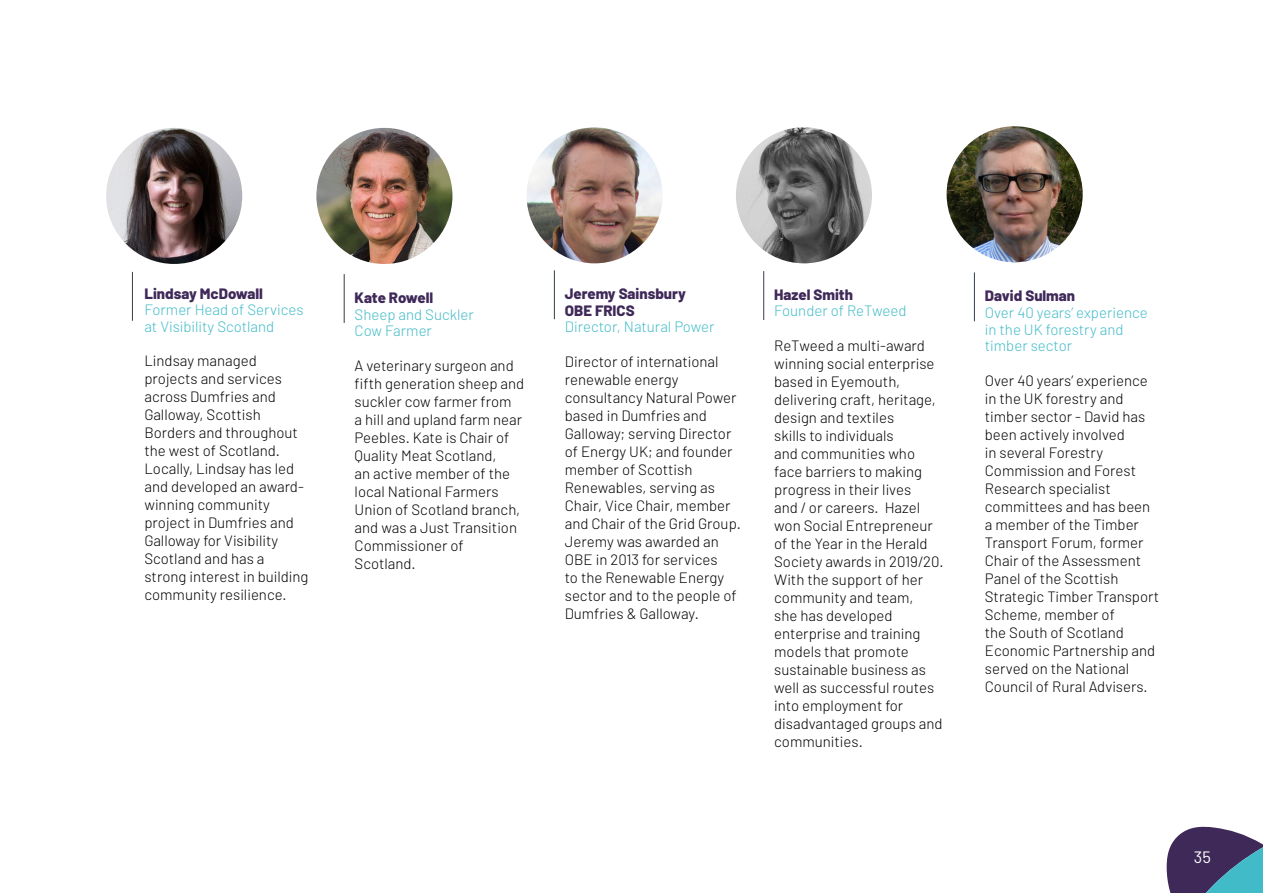
<style>
.page{position:relative;width:1263px;height:893px;background:#fff}
.page>*{position:absolute;margin:0;border:0;box-sizing:border-box;transform-origin:0 0}
.t1{font:16.5px "Barlow";color:#fff}
.t2{font:300 15px/18px "Barlow";color:#000}
.t3{font:300 15px/16.5px "Barlow";color:#42bbc8}
.t4{font:800 15px/16.5px "Barlow";color:#3f2958}
</style>
<div class="page">
<svg style="left:1167px;top:826px;width:96px;height:67px;background:#556284"></svg>
<img style="left:946px;top:126px;width:137px;height:136px;border-radius:68px">
<img style="left:736px;top:127px;width:136px;height:136px;border-radius:68px">
<img style="left:526px;top:127px;width:137px;height:136px;border-radius:68px">
<hr style="left:554px;top:270px;width:1px;height:49px;background:#333e48">
<hr style="left:763px;top:271px;width:1px;height:49px;background:#333e48">
<hr style="left:974px;top:272px;width:1px;height:49px;background:#333e48">
<img style="left:316px;top:128px;width:136px;height:136px;border-radius:68px">
<hr style="left:344px;top:274px;width:1px;height:49px;background:#333e48">
<img style="left:106px;top:128px;width:136px;height:136px;border-radius:68px">
<hr style="left:132px;top:272px;width:1px;height:49px;background:#333e48">
<p class="t4" style="left:144px;top:284px;width:120px">Lindsay McDowall</p>
<p class="t3" style="left:144px;top:301px;width:161px">Former Head of Services at Visibility Scotland</p>
<p class="t2" style="left:144px;top:352px;width:166px">Lindsay managed projects and services across Dumfries and<br>Galloway, Scottish<br>Borders and throughout the west of Scotland.<br>Locally, Lindsay has led and developed an award&shy;winning community project in Dumfries and<br>Galloway for Visibility<br>Scotland and has a strong interest in building community resilience.</p>
<p class="t4" style="left:355px;top:288px;width:80px">Kate Rowell</p>
<p class="t3" style="left:355px;top:306px;width:121px">Sheep and Suckler<br>Cow Farmer</p>
<p class="t2" style="left:355px;top:356px;width:171px">A veterinary surgeon and fifth generation sheep and suckler cow farmer from<br>a hill and upland farm near<br>Peebles. Kate is Chair of<br>Quality Meat Scotland,<br>an active member of the local National Farmers<br>Union of Scotland branch, and was a Just Transition<br>Commissioner of<br>Scotland.</p>
<p class="t4" style="left:565px;top:285px;width:123px">Jeremy Sainsbury<br>OBE FRICS</p>
<p class="t3" style="left:565px;top:318px;width:151px">Director, Natural Power</p>
<p class="t2" style="left:565px;top:352px;width:178px">Director of international renewable energy consultancy Natural Power based in Dumfries and<br>Galloway; serving Director of Energy UK; and founder member of Scottish<br>Renewables, serving as<br>Chair, Vice Chair, member and Chair of the Grid Group.<br>Jeremy was awarded an<br>OBE in 2013 for services<br>to the Renewable Energy sector and to the people of<br>Dumfries &amp; Galloway.</p>
<p class="t4" style="left:774px;top:285px;width:80px">Hazel Smith</p>
<p class="t3" style="left:774px;top:302px;width:134px">Founder of ReTweed</p>
<p class="t2" style="left:774px;top:336px;width:171px">ReTweed a multi-award winning social enterprise based in Eyemouth, delivering craft, heritage, design and textiles<br>skills to individuals<br>and communities who face barriers to making progress in their lives<br>and / or careers. Hazel won Social Entrepreneur of the Year in the Herald<br>Society awards in 2019/20.<br>With the support of her community and team,<br>she has developed enterprise and training models that promote sustainable business as well as successful routes into employment for disadvantaged groups and communities.</p>
<p class="t4" style="left:985px;top:287px;width:92px">David Sulman</p>
<p class="t3" style="left:985px;top:304px;width:164px">Over 40 years’ experience in the UK forestry and timber sector</p>
<p class="t2" style="left:985px;top:371px;width:176px">Over 40 years’ experience in the UK forestry and timber sector - David has been actively involved<br>in several Forestry<br>Commission and Forest<br>Research specialist committees and has been a member of the Timber<br>Transport Forum, former<br>Chair of the Assessment<br>Panel of the Scottish<br>Strategic Timber Transport<br>Scheme, member of<br>the South of Scotland<br>Economic Partnership and served on the National<br>Council of Rural Advisers.</p>
<p class="t1" style="left:1194px;top:847px;width:18px">35</p>
</div>
